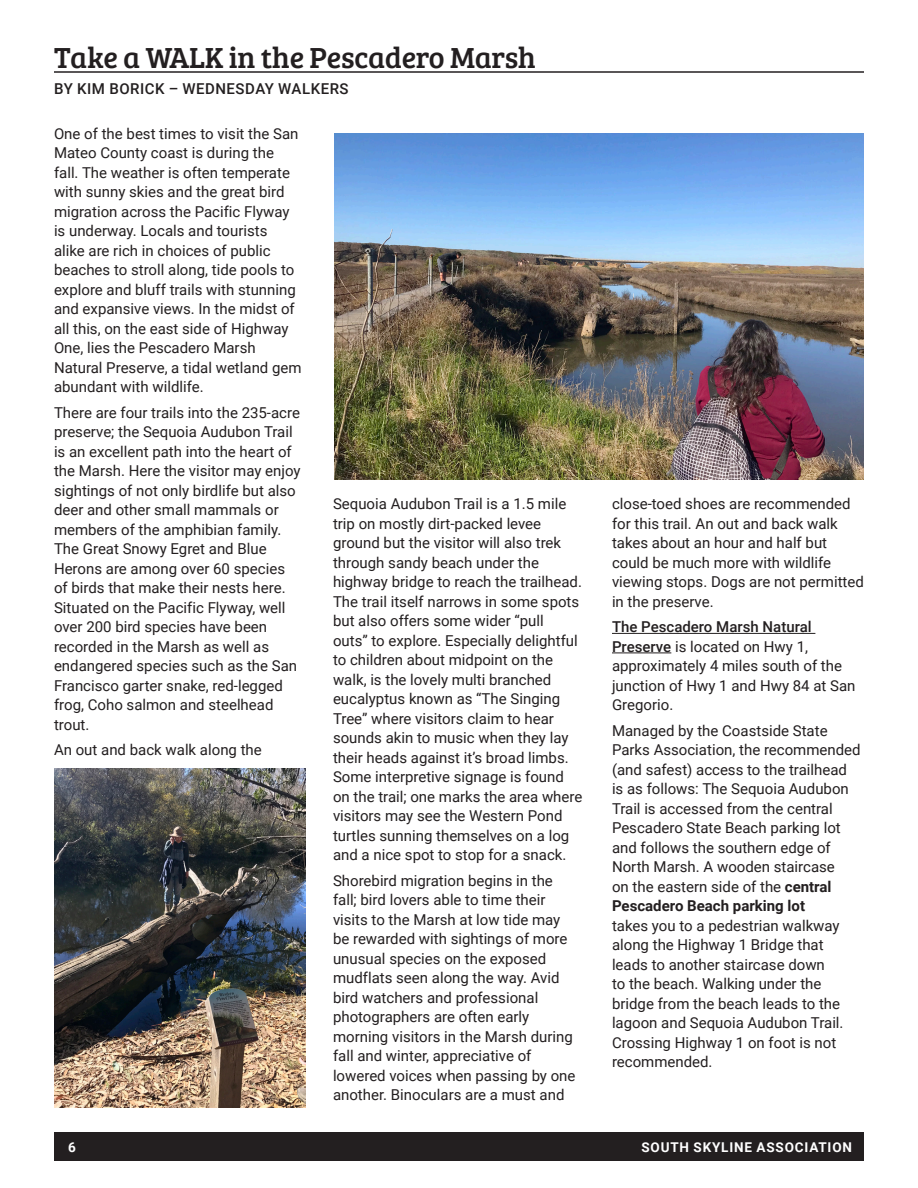
<style>
.page{position:relative;width:918px;height:1188px;background:#fff}
.page>*{position:absolute;margin:0;border:0;box-sizing:border-box;transform-origin:0 0}
.Heading_16_pt_bold{font:30px "Bree Serif";letter-spacing:-.01em;color:#231f20}
.body{font:15px/19.5px "Roboto";color:#231f20}
.BY_line{font:500 15px "Roboto";letter-spacing:.035em;color:#231f20}
.t1{font:700 13.5px "Roboto";letter-spacing:.06em;color:#fff}
.s1{font-weight:500}
.s2{font-weight:700}
</style>
<div class="page">
<div style="left:54px;top:1133px;width:810px;height:28px;background:#231f20"></div>
<hr style="left:54px;top:71px;width:810px;height:2px;background:#231f20">
<hr style="left:612px;top:633px;width:203px;height:1px;background:#231f20">
<hr style="left:612px;top:653px;width:59px;height:1px;background:#231f20">
<img style="left:54px;top:768px;width:252px;height:340px">
<img style="left:335px;top:133px;width:529px;height:347px">
<p class="Heading_16_pt_bold" style="left:54px;top:36px;width:483px">Take a WALK in the Pescadero Marsh</p>
<p class="BY_line" style="left:54px;top:78px;width:296px">BY KIM BORICK – WEDNESDAY WALKERS</p>
<p class="body" style="left:54px;top:123px;width:249px">One of the best times to visit the San Mateo County coast is during the fall. The weather is often temperate with sunny skies and the great bird migration across the Pacific Flyway is underway. Locals and tourists alike are rich in choices of public beaches to stroll along, tide pools to explore and bluff trails with stunning and expansive views. In the midst of all this, on the east side of Highway One, lies the Pescadero Marsh Natural Preserve, a tidal wetland gem abundant with wildlife.</p>
<p class="body" style="left:54px;top:402px;width:248px">There are four trails into the 235-acre preserve; the Sequoia Audubon Trail is an excellent path into the heart of the Marsh. Here the visitor may enjoy sightings of not only birdlife but also deer and other small mammals or members of the amphibian family.<br>The Great Snowy Egret and Blue<br>Herons are among over 60 species of birds that make their nests here.<br>Situated on the Pacific Flyway, well over 200 bird species have been recorded in the Marsh as well as endangered species such as the San<br>Francisco garter snake, red-legged frog, Coho salmon and steelhead trout.</p>
<p class="body" style="left:54px;top:740px;width:209px">An out and back walk along the</p>
<p class="body" style="left:333px;top:494px;width:251px">Sequoia Audubon Trail is a 1.5 mile trip on mostly dirt-packed levee ground but the visitor will also trek through sandy beach under the highway bridge to reach the trailhead.<br>The trail itself narrows in some spots but also offers some wider “pull<br>outs” to explore. Especially delightful to children about midpoint on the walk, is the lovely multi branched eucalyptus known as “The Singing Tree” where visitors claim to hear sounds akin to music when they lay their heads against it’s broad limbs.<br>Some interpretive signage is found on the trail; one marks the area where visitors may see the Western Pond turtles sunning themselves on a log and a nice spot to stop for a snack.</p>
<p class="body" style="left:333px;top:870px;width:244px">Shorebird migration begins in the fall; bird lovers able to time their visits to the Marsh at low tide may be rewarded with sightings of more unusual species on the exposed mudflats seen along the way. Avid bird watchers and professional photographers are often early morning visitors in the Marsh during fall and winter, appreciative of lowered voices when passing by one another. Binoculars are a must and</p>
<p class="body" style="left:612px;top:494px;width:253px">close-toed shoes are recommended for this trail. An out and back walk takes about an hour and half but could be much more with wildlife viewing stops. Dogs are not permitted in the preserve.</p>
<p class="body" style="left:612px;top:617px;width:245px"><span class="s1">The Pescadero Marsh Natural<br>Preserve</span> is located on Hwy 1, approximately 4 miles south of the junction of Hwy 1 and Hwy 84 at San<br>Gregorio.</p>
<p class="body" style="left:612px;top:720px;width:250px">Managed by the Coastside State<br>Parks Association, the recommended (and safest) access to the trailhead is as follows: The Sequoia Audubon<br>Trail is accessed from the central<br>Pescadero State Beach parking lot and follows the southern edge of<br>North Marsh. A wooden staircase<br>on the eastern side of the <span class="s2">central<br>Pescadero Beach parking lot<br></span>takes you to a pedestrian walkway along the Highway 1 Bridge that leads to another staircase down<br>to the beach. Walking under the bridge from the beach leads to the lagoon and Sequoia Audubon Trail.<br>Crossing Highway 1 on foot is not recommended.</p>
<p class="t1" style="left:68px;top:1138px;width:9px">6</p>
<p class="t1" style="left:641px;top:1138px;width:212px">SOUTH SKYLINE ASSOCIATION</p>
</div>
